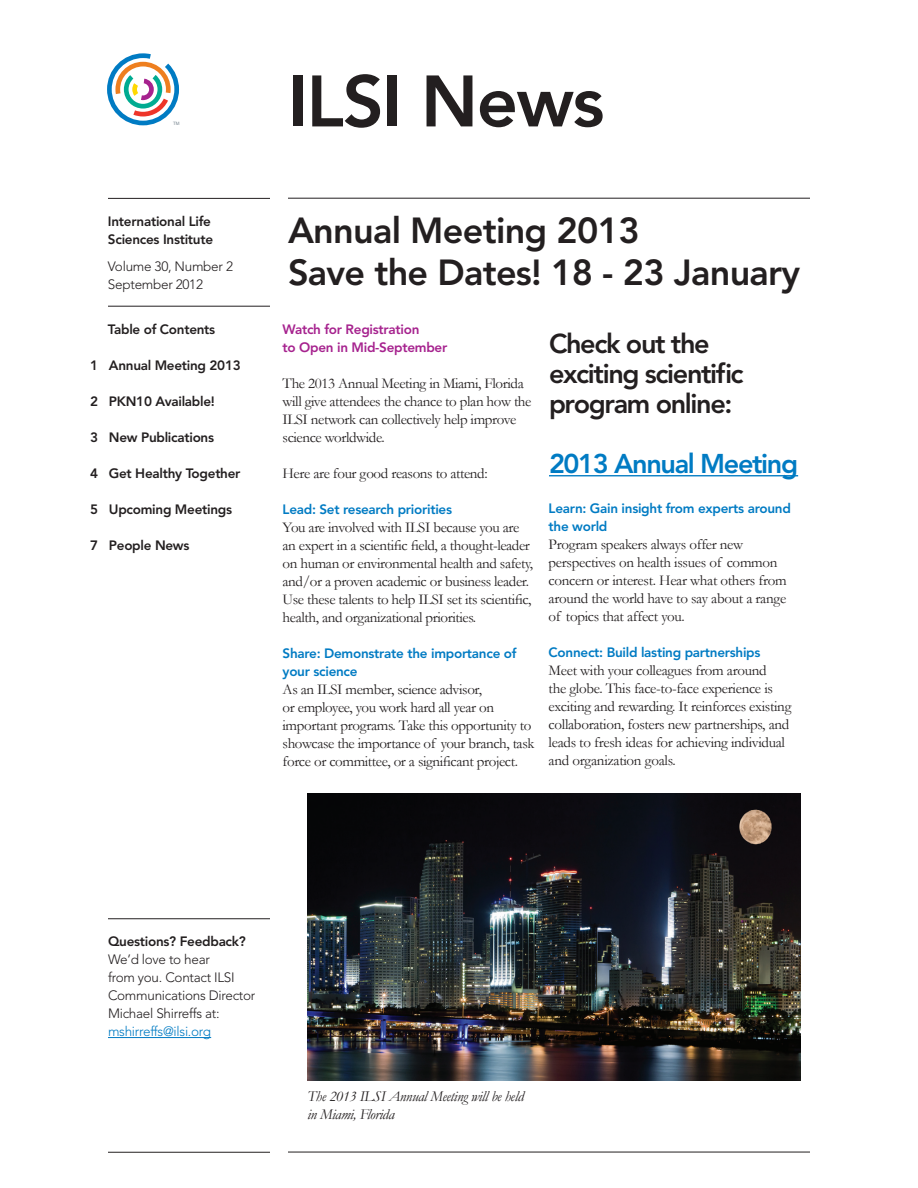
<style>
.page{position:relative;width:918px;height:1188px;background:#fff}
.page>*{position:absolute;margin:0;border:0;box-sizing:border-box;transform-origin:0 0}
.t1{font:800 72px "Avenir LT Std";letter-spacing:-.02em;color:#231f20}
.t2{font:800 36px/42px "Avenir LT Std";letter-spacing:-.02em;color:#231f20}
.t3{font:800 27px/30px "Avenir LT Std";letter-spacing:-.05em;color:#231f20}
.t4{font:800 27px "Avenir LT Std";letter-spacing:-.05em;color:#007bc3}
.t5{font:15px/18px "Garamond";letter-spacing:-.025em;color:#231f20}
.t6{font:italic 15px/18px "Garamond";letter-spacing:-.02em;color:#231f20}
.t7{font:800 13.5px/18px "Avenir LT Std";letter-spacing:-.02em;color:#231f20}
.t8{font:800 13.5px/18px "Avenir LT Std";letter-spacing:-.02em;color:#007bc3}
.t9{font:300 13.5px/18px "Avenir LT Std";letter-spacing:-.02em;color:#231f20}
.t10{font:800 13.5px/18px "Avenir LT Std";letter-spacing:-.02em;color:#a6228e}
.t11{font:300 13.5px "Avenir LT Std";letter-spacing:-.02em;color:#007bc3}
.t12{font:4.5px "Arial";color:#76848f}
</style>
<div class="page">
<svg style="left:107px;top:53px;width:72px;height:72px"></svg>
<hr style="left:108px;top:1037px;width:103px;height:1px;background:#007bc3">
<img style="left:307px;top:794px;width:494px;height:286px">
<hr style="left:108px;top:918px;width:162px;height:1px;background:#231f20">
<hr style="left:108px;top:198px;width:162px;height:1px;background:#231f20">
<hr style="left:108px;top:306px;width:162px;height:1px;background:#231f20">
<hr style="left:288px;top:198px;width:522px;height:1px;background:#231f20">
<hr style="left:108px;top:1152px;width:162px;height:1px;background:#231f20">
<hr style="left:288px;top:1152px;width:522px;height:1px;background:#231f20">
<hr style="left:549px;top:475px;width:249px;height:1px;background:#007bc3">
<p class="t12" style="left:173px;top:121px;width:8px">TM</p>
<p class="t7" style="left:108px;top:213px;width:107px">International Life<br>Sciences Institute</p>
<p class="t9" style="left:108px;top:258px;width:127px">Volume 30, Number 2<br>September 2012</p>
<p class="t7" style="left:108px;top:321px;width:109px">Table of Contents</p>
<p class="t7" style="left:90px;top:357px;width:152px">1 Annual Meeting 2013</p>
<p class="t7" style="left:90px;top:393px;width:126px">2 PKN10 Available!</p>
<p class="t7" style="left:90px;top:429px;width:126px">3 New Publications</p>
<p class="t7" style="left:90px;top:465px;width:152px">4 Get Healthy Together</p>
<p class="t7" style="left:90px;top:501px;width:144px">5 Upcoming Meetings</p>
<p class="t7" style="left:90px;top:537px;width:101px">7 People News</p>
<h1 class="t1" style="left:288px;top:59px;width:318px">ILSI News</h1>
<h2 class="t2" style="left:288px;top:210px;width:514px">Annual Meeting 2013<br>Save the Dates! 18 - 23 January</h2>
<p class="t10" style="left:283px;top:321px;width:166px">Watch for Registration<br>to Open in Mid-September</p>
<p class="t5" style="left:283px;top:374px;width:250px">The 2013 Annual Meeting in Miami, Florida will give attendees the chance to plan how the ILSI network can collectively help improve science worldwide.</p>
<p class="t5" style="left:283px;top:464px;width:207px">Here are four good reasons to attend:</p>
<p class="t8" style="left:283px;top:501px;width:171px">Lead: Set research priorities</p>
<p class="t5" style="left:283px;top:518px;width:252px">You are involved with ILSI because you are an expert in a scientific field, a thought-leader on human or environmental health and safety, and/or a proven academic or business leader.<br>Use these talents to help ILSI set its scientific, health, and organizational priorities.</p>
<p class="t8" style="left:283px;top:645px;width:235px">Share: Demonstrate the importance of your science</p>
<p class="t5" style="left:283px;top:680px;width:253px">As an ILSI member, science advisor,<br>or employee, you work hard all year on important programs. Take this opportunity to showcase the importance of your branch, task force or committee, or a significant project.</p>
<h3 class="t3" style="left:549px;top:329px;width:196px">Check out the exciting scientific program online:</h3>
<h3 class="t4" style="left:549px;top:448px;width:251px">2013 Annual Meeting</h3>
<p class="t8" style="left:549px;top:500px;width:244px">Learn: Gain insight from experts around the world</p>
<p class="t5" style="left:549px;top:535px;width:240px">Program speakers always offer new perspectives on health issues of common concern or interest. Hear what others from around the world have to say about a range of topics that affect you.</p>
<p class="t8" style="left:549px;top:644px;width:213px">Connect: Build lasting partnerships</p>
<p class="t5" style="left:549px;top:661px;width:244px">Meet with your colleagues from around<br>the globe. This face-to-face experience is exciting and rewarding. It reinforces existing collaboration, fosters new partnerships, and leads to fresh ideas for achieving individual and organization goals.</p>
<p class="t7" style="left:108px;top:933px;width:139px">Questions? Feedback?</p>
<p class="t9" style="left:108px;top:951px;width:149px">We’d love to hear<br>from you. Contact ILSI<br>Communications Director<br>Michael Shirreffs at:</p>
<p class="t11" style="left:108px;top:1024px;width:105px">mshirreffs@ilsi.org</p>
<p class="t6" style="left:307px;top:1087px;width:218px">The 2013 ILSI Annual Meeting will be held in Miami, Florida</p>
</div>
